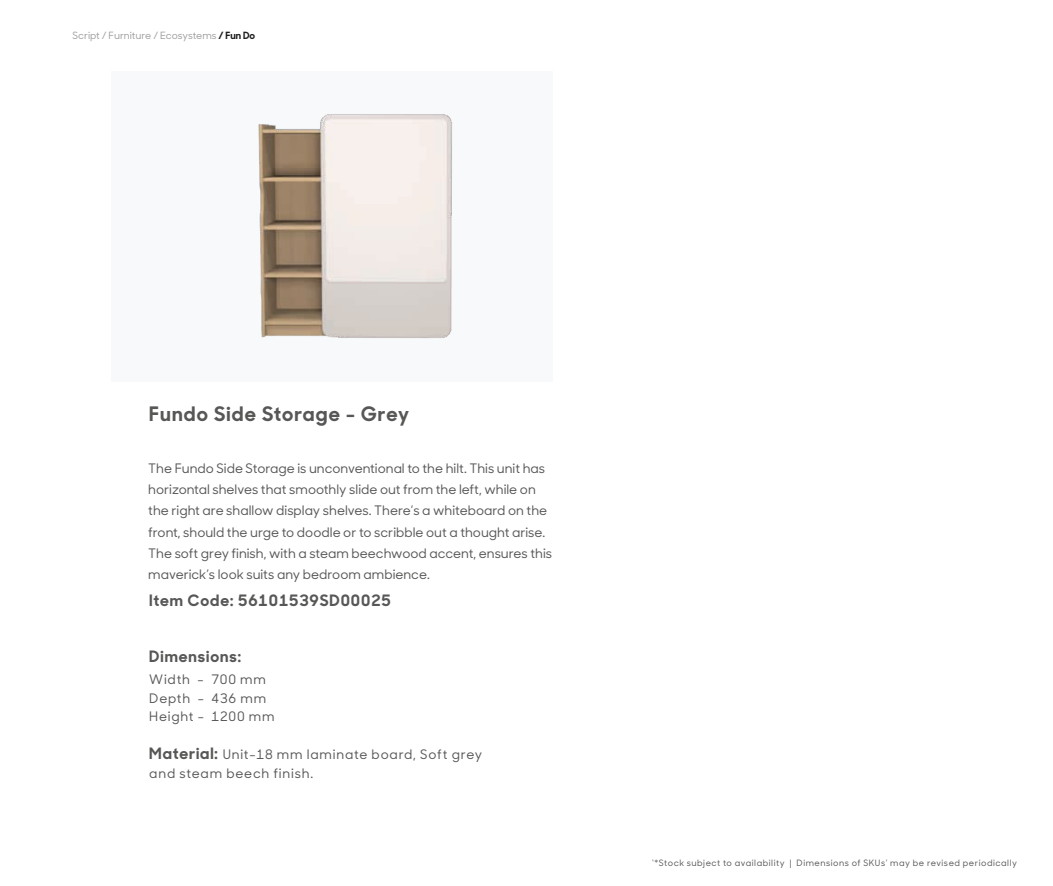
<style>
.page{position:relative;width:1053px;height:886px;background:#fff}
.page>*{position:absolute;margin:0;border:0;box-sizing:border-box;transform-origin:0 0}
.t1{font:700 20px "Sharp Sans No 1";letter-spacing:.06em;color:#575756}
.t2{font:700 15.75px "Sharp Sans No 1";letter-spacing:.06em;color:#575756}
.t3{font:500 13.12px/21.2px "Sharp Sans No 1";color:#575756}
.t4{font:500 13.12px/18.4px "Sharp Sans No 1";letter-spacing:.06em;color:#575756}
.t5{font:500 10px "Sharp Sans No 1";color:#9d9d9d}
.t6{font:500 8.75px "Sharp Sans No 1";letter-spacing:.06em;color:#575756}
.s1{font-weight:700;color:#1d1d1b}
.s2{font-weight:700;font-size:15.75px}
</style>
<div class="page">
<div style="left:111px;top:72px;width:441px;height:310px;background:#f8f9fb"></div>
<img style="left:258px;top:114px;width:194px;height:224px">
<p class="t5" style="left:72px;top:29px;width:184px">Script / Furniture / Ecosystems <span class="s1">/ Fun Do</span></p>
<h1 class="t1" style="left:149px;top:397px;width:261px">Fundo Side Storage - Grey</h1>
<p class="t3" style="left:148px;top:457px;width:405px">The Fundo Side Storage is unconventional to the hilt. This unit has horizontal shelves that smoothly slide out from the left, while on the right are shallow display shelves. There’s a whiteboard on the front, should the urge to doodle or to scribble out a thought arise.<br>The soft grey finish, with a steam beechwood accent, ensures this maverick’s look suits any bedroom ambience.</p>
<p class="t2" style="left:149px;top:587px;width:243px">Item Code: 56101539SD00025</p>
<p class="t2" style="left:149px;top:643px;width:93px">Dimensions:</p>
<p class="t4" style="left:149px;top:670px;width:127px">Width - 700 mm<br>Depth - 436 mm<br>Height - 1200 mm</p>
<p class="t4" style="left:149px;top:745px;width:334px"><span class="s2">Material:</span> Unit-18 mm laminate board, Soft grey and steam beech finish.</p>
<p class="t6" style="left:652px;top:856px;width:366px">‘*Stock subject to availability | Dimensions of SKUs’ may be revised periodically</p>
</div>
